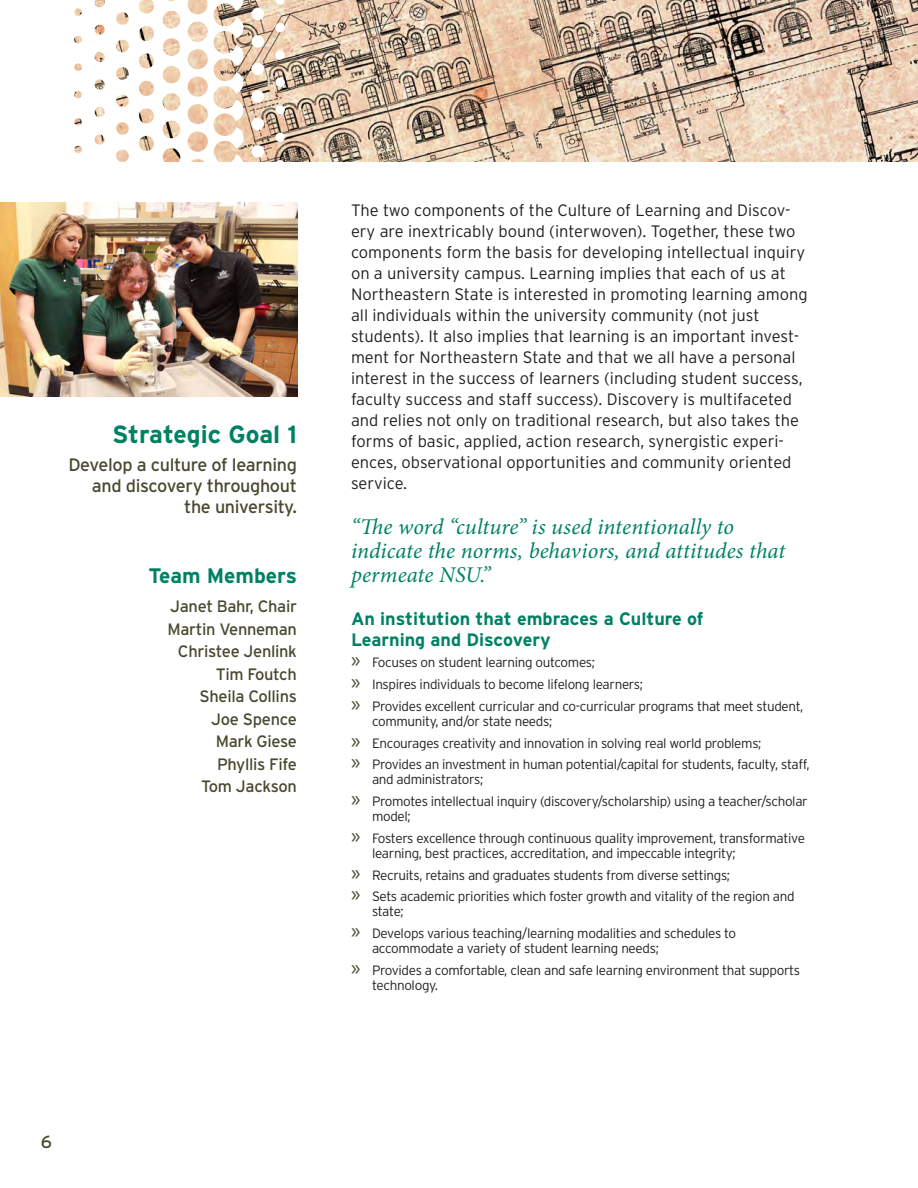
<style>
.page{position:relative;width:918px;height:1188px;background:#fff}
.page>*{position:absolute;margin:0;border:0;box-sizing:border-box;transform-origin:0 0}
.t1{font:700 24.9px "Interstate";color:#008164}
.t2{font:italic 22.5px/24px "Minion Pro";color:#008164}
.t3{font:700 21px "Interstate";color:#008164}
.t4{font:18px/21px "Interstate";letter-spacing:-.02em;color:#494930;text-align:right}
.t5{font:700 18px/21px "Interstate";color:#008164}
.t6{font:17.55px "Interstate";color:#494930}
.t7{font:300 16.5px/21px "Interstate";color:#231f20}
.t8{font:16.5px/22.5px "Interstate";letter-spacing:-.02em;color:#494930;text-align:right}
.t9{font:300 13.5px/15px "Interstate";letter-spacing:-.025em;color:#231f20}
.s1{font-family:"Myriad Pro";font-weight:400;font-size:22.5px;color:#494930}
</style>
<div class="page">
<img style="left:213px;top:0;width:705px;height:162px">
<img style="left:0;top:202px;width:297px;height:194px">
<p class="t1" style="left:112px;top:419px;width:186px">Strategic Goal 1</p>
<p class="t4" style="left:68px;top:454px;width:230px">Develop a culture of learning and discovery throughout the university.</p>
<p class="t7" style="left:351px;top:199px;width:458px">The two components of the Culture of Learning and Discov&shy;ery are inextricably bound (interwoven). Together, these two components form the basis for developing intellectual inquiry on a university campus. Learning implies that each of us at Northeastern State is interested in promoting learning among all individuals within the university community (not just students). It also implies that learning is an important invest&shy;ment for Northeastern State and that we all have a personal interest in the success of learners (including student success, faculty success and staff success). Discovery is multifaceted and relies not only on traditional research, but also takes the forms of basic, applied, action research, synergistic experi&shy;ences, observational opportunities and community oriented service.</p>
<p class="t2" style="left:351px;top:514px;width:436px">“The word “culture” is used intentionally to indicate the norms, behaviors, and attitudes that</p>
<p class="t3" style="left:148px;top:563px;width:150px">Team Members</p>
<p class="t2" style="left:351px;top:562px;width:141px">permeate NSU.”</p>
<p class="t8" style="left:167px;top:595px;width:131px">Janet Bahr, Chair<br>Martin Venneman<br>Christee Jenlink<br>Tim Foutch<br>Sheila Collins<br>Joe Spence<br>Mark Giese<br>Phyllis Fife<br>Tom Jackson</p>
<p class="t5" style="left:351px;top:608px;width:354px">An institution that embraces a Culture of<br>Learning and Discovery</p>
<p class="t9" style="left:351px;top:655px;width:246px"><span class="s1">»</span> Focuses on student learning outcomes;</p>
<p class="t9" style="left:351px;top:677px;width:294px"><span class="s1">»</span> Inspires individuals to become lifelong learners;</p>
<p class="t9" style="left:372px;top:699px;width:433px;text-indent:-21px"><span class="s1">»</span> Provides excellent curricular and co-curricular programs that meet student, community, and/or state needs;</p>
<p class="t9" style="left:351px;top:735px;width:412px"><span class="s1">»</span> Encourages creativity and innovation in solving real world problems;</p>
<p class="t9" style="left:372px;top:757px;width:439px;text-indent:-21px"><span class="s1">»</span> Provides an investment in human potential/capital for students, faculty, staff, and administrators;</p>
<p class="t9" style="left:372px;top:794px;width:437px;text-indent:-21px"><span class="s1">»</span> Promotes intellectual inquiry (discovery/scholarship) using a teacher/scholar model;</p>
<p class="t9" style="left:372px;top:831px;width:434px;text-indent:-21px"><span class="s1">»</span> Fosters excellence through continuous quality improvement, transformative learning, best practices, accreditation, and impeccable integrity;</p>
<p class="t9" style="left:351px;top:867px;width:381px"><span class="s1">»</span> Recruits, retains and graduates students from diverse settings;</p>
<p class="t9" style="left:372px;top:889px;width:424px;text-indent:-21px"><span class="s1">»</span> Sets academic priorities which foster growth and vitality of the region and state;</p>
<p class="t9" style="left:372px;top:926px;width:366px;text-indent:-21px"><span class="s1">»</span> Develops various teaching/learning modalities and schedules to accommodate a variety of student learning needs;</p>
<p class="t9" style="left:372px;top:963px;width:430px;text-indent:-21px"><span class="s1">»</span> Provides a comfortable, clean and safe learning environment that supports technology.</p>
<p class="t6" style="left:41px;top:1131px;width:13px">6</p>
</div>
